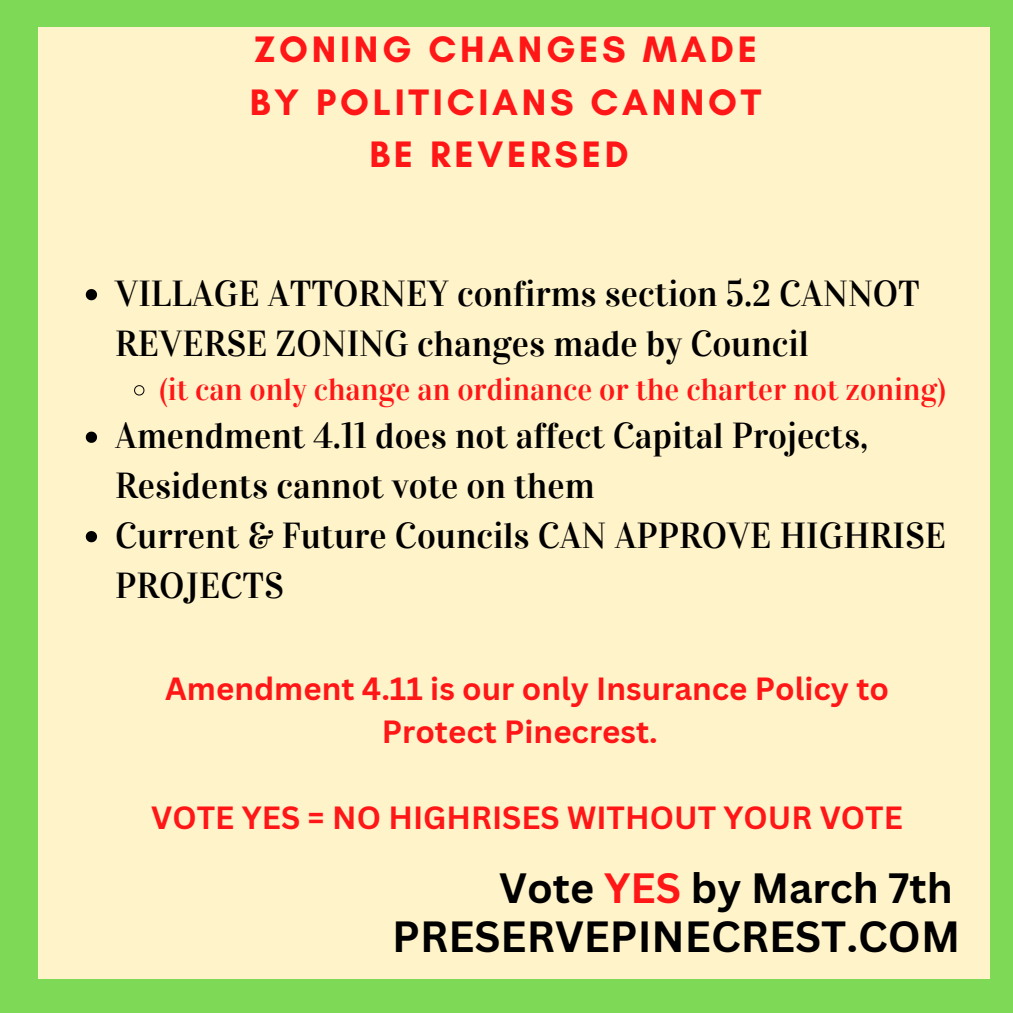
<style>
.page{position:relative;width:1013px;height:1013px;background:#fff}
.page>*{position:absolute;margin:0;border:0;box-sizing:border-box;transform-origin:0 0}
.t1{font:700 42.5px "Canva Sans";color:#000}
.t2{font:700 41.25px "Canva Sans";color:#000}
.t3{font:700 37.5px/52.5px "Glacial Indifference";letter-spacing:.1em;color:#ff1616;text-align:center}
.t4{font:36px/49.8px "Vidaloka";color:#000}
.t5{font:700 31.25px/43.1px "Canva Sans";color:#ff1616;text-align:center}
.t6{font:31px "Vidaloka";color:#ff1616}
.s1{color:#ff1616}
</style>
<div class="page">
<div style="left:0;top:0;width:1012px;height:1012px;background:#7ed957"></div>
<div style="left:38px;top:27px;width:951px;height:951px;background:#fff3ca"></div>
<svg style="left:86px;top:289px;width:11px;height:11px"></svg>
<svg style="left:134px;top:385px;width:11px;height:11px"></svg>
<svg style="left:86px;top:431px;width:11px;height:12px"></svg>
<svg style="left:86px;top:531px;width:11px;height:11px"></svg>
<p class="t3" style="left:250px;top:23px;width:513px">ZONING CHANGES MADE<br>BY POLITICIANS CANNOT<br>BE REVERSED</p>
<p class="t4" style="left:115px;top:269px;width:806px">VILLAGE ATTORNEY confirms section 5.2 CANNOT<br>REVERSE ZONING changes made by Council</p>
<p class="t6" style="left:159px;top:370px;width:788px">(it can only change an ordinance or the charter not zoning)</p>
<p class="t4" style="left:115px;top:411px;width:832px">Amendment 4.11 does not affect Capital Projects, Residents cannot vote on them<br>Current &amp; Future Councils CAN APPROVE HIGHRISE PROJECTS</p>
<p class="t5" style="left:165px;top:666px;width:725px">Amendment 4.11 is our only Insurance Policy to<br>Protect Pinecrest.</p>
<p class="t5" style="left:151px;top:795px;width:753px">VOTE YES = NO HIGHRISES WITHOUT YOUR VOTE</p>
<p class="t2" style="left:499px;top:858px;width:455px">Vote <span class="s1">YES</span> by March 7th</p>
<p class="t1" style="left:392px;top:907px;width:569px">PRESERVEPINECREST.COM</p>
</div>
